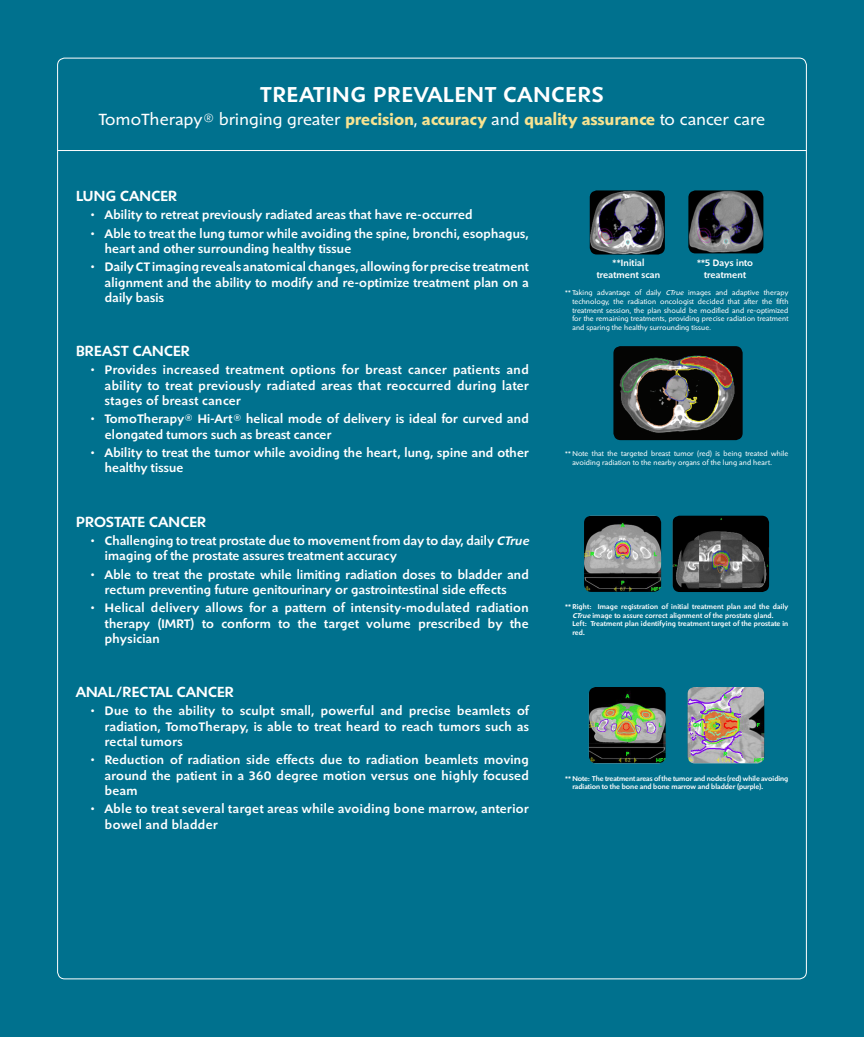
<style>
.page{position:relative;width:864px;height:1037px;background:#00718e}
.page>*{position:absolute;margin:0;border:0;box-sizing:border-box;transform-origin:0 0}
.t1{font:500 22.4px "Shinn";letter-spacing:.05em;color:#fff}
.t2{font:16.8px "Shinn";letter-spacing:.02em;color:#fff}
.t3{font:500 15.2px "Shinn";letter-spacing:.02em;color:#fff}
.t4{font:500 12.8px/15.4px "Shinn";letter-spacing:.025em;color:#fff}
.t5{font:500 9.6px "Shinn";letter-spacing:.02em;color:#fff}
.t6{font:7.2px/8.6px "Shinn";letter-spacing:.02em;color:#fff;text-align:justify}
.t7{font:500 7.2px/8.6px "Shinn";letter-spacing:.015em;color:#fff}
.s1{font-weight:700;color:#f7e391}
.s2{font-style:italic}
</style>
<div class="page">
<hr style="left:58px;top:150px;width:748px;height:1px;background:#fff">
<img style="left:688px;top:190px;width:75px;height:63px">
<img style="left:590px;top:190px;width:75px;height:64px">
<img style="left:613px;top:346px;width:130px;height:94px">
<img style="left:584px;top:516px;width:77px;height:76px">
<img style="left:673px;top:516px;width:96px;height:76px">
<img style="left:589px;top:687px;width:77px;height:76px">
<img style="left:688px;top:687px;width:76px;height:76px">
<p class="t1" style="left:261px;top:81px;width:344px">treating prevalent cancers</p>
<p class="t2" style="left:99px;top:110px;width:668px">TomoTherapy® bringing greater <span class="s1">precision</span>, <span class="s1">accuracy</span> and <span class="s1">quality assurance</span> to cancer care</p>
<p class="t3" style="left:76px;top:187px;width:103px">lung cancer</p>
<p class="t4" style="left:90px;top:207px;width:384px">• ability to retreat previously radiated areas that have re-occurred</p>
<p class="t4" style="left:105px;top:225px;width:425px;text-indent:-14px">• able to treat the lung tumor while avoiding the spine, bronchi, esophagus, heart and other surrounding healthy tissue</p>
<p class="t4" style="left:105px;top:259px;width:426px;text-align:justify;text-indent:-14px">• Daily ct imaging reveals anatomical changes, allowing for precise treatment alignment and the ability to modify and re-optimize treatment plan on a daily basis</p>
<p class="t3" style="left:76px;top:342px;width:115px">Breast cancer</p>
<p class="t4" style="left:105px;top:362px;width:426px;text-align:justify;text-indent:-14px">• provides increased treatment options for breast cancer patients and ability to treat previously radiated areas that reoccurred during later stages of breast cancer</p>
<p class="t4" style="left:105px;top:411px;width:425px;text-indent:-14px">• tomotherapy® Hi-art® helical mode of delivery is ideal for curved and elongated tumors such as breast cancer</p>
<p class="t4" style="left:105px;top:445px;width:426px;text-indent:-14px">• ability to treat the tumor while avoiding the heart, lung, spine and other healthy tissue</p>
<p class="t3" style="left:76px;top:513px;width:132px">prostate cancer</p>
<p class="t4" style="left:105px;top:533px;width:425px;text-indent:-14px">• challenging to treat prostate due to movement from day to day, daily <span class="s2">CTrue </span>imaging of the prostate assures treatment accuracy</p>
<p class="t4" style="left:105px;top:566px;width:425px;text-indent:-14px">• able to treat the prostate while limiting radiation doses to bladder and rectum preventing future genitourinary or gastrointestinal side effects</p>
<p class="t4" style="left:105px;top:600px;width:425px;text-align:justify;text-indent:-14px">• Helical delivery allows for a pattern of intensity-modulated radiation therapy (iMrt) to conform to the target volume prescribed by the physician</p>
<p class="t3" style="left:76px;top:683px;width:159px">anal/rectal cancer</p>
<p class="t4" style="left:105px;top:703px;width:425px;text-align:justify;text-indent:-14px">• Due to the ability to sculpt small, powerful and precise beamlets of radiation, tomotherapy, is able to treat heard to reach tumors such as rectal tumors</p>
<p class="t4" style="left:105px;top:752px;width:425px;text-align:justify;text-indent:-14px">• reduction of radiation side effects due to radiation beamlets moving around the patient in a 360 degree motion versus one highly focused beam</p>
<p class="t4" style="left:105px;top:801px;width:426px;text-indent:-14px">• able to treat several target areas while avoiding bone marrow, anterior bowel and bladder</p>
<p class="t5" style="left:613px;top:257px;width:33px">**initial</p>
<p class="t5" style="left:697px;top:257px;width:57px">**5 Days into</p>
<p class="t5" style="left:597px;top:269px;width:65px">treatment scan</p>
<p class="t5" style="left:704px;top:269px;width:44px">treatment</p>
<p class="t6" style="left:572px;top:289px;width:218px;text-indent:-7px">** Taking advantage of daily <span class="s2">CTrue</span> images and adaptive therapy technology, the radiation oncologist decided that after the fifth treatment session, the plan should be modified and re-optimized for the remaining treatments, providing precise radiation treatment and sparing the healthy surrounding tissue.</p>
<p class="t6" style="left:572px;top:449px;width:218px;text-indent:-7px">** Note that the targeted breast tumor (red) is being treated while avoiding radiation to the nearby organs of the lung and heart.</p>
<p class="t7" style="left:572px;top:602px;width:217px;text-indent:-7px">** right: image registration of initial treatment plan and the daily<br><span class="s2">CTrue</span> image to assure correct alignment of the prostate gland.</p>
<p class="t7" style="left:572px;top:619px;width:217px">left: treatment plan identifying treatment target of the prostate in red.</p>
<p class="t7" style="left:572px;top:774px;width:217px;text-indent:-7px">** note: the treatment areas of the tumor and nodes (red) while avoiding radiation to the bone and bone marrow and bladder (purple).</p>
</div>
